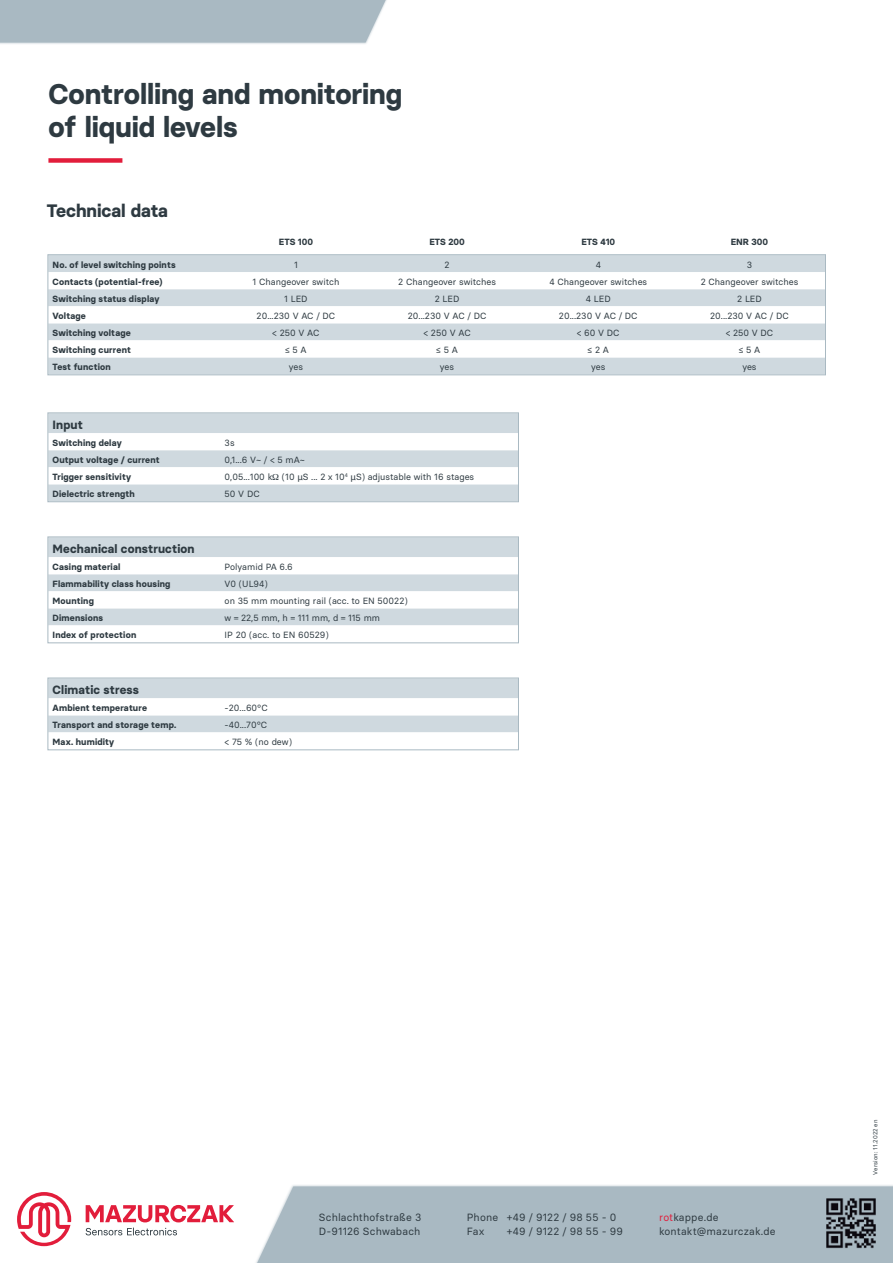
<style>
.page{position:relative;width:893px;height:1263px;background:#fff}
.page>*{position:absolute;margin:0;border:0;box-sizing:border-box;transform-origin:0 0}
.t1{font:700 28.5px/33px "Basier Square";color:#2e3a41}
.t2{font:700 18px "Basier Square";color:#2e3a41}
.t3{font:700 12px "Basier Square";letter-spacing:.015em;color:#2e3a41}
.t4{font:10.5px/13.5px "Basier Square";letter-spacing:.015em;color:#2e3a41}
.t5{font:9px "Basier Square";color:#2e3a41}
.t6{font:700 9px "Basier Square";letter-spacing:.02em;color:#2e3a41}
.t7{font:6px "Basier Square";letter-spacing:.02em;color:#2e3a41}
.s1{font-family:"Helvetica"}
.s2{color:#e21d3b}
</style>
<div class="page">
<div style="left:242px;top:1184px;width:651px;height:79px;background:#a9b9c2;opacity:.7"></div>
<div style="left:244px;top:1186px;width:649px;height:77px;background:#a9b9c2"></div>
<img style="left:825px;top:1197px;width:52px;height:52px">
<div style="left:0;top:0;width:413px;height:45px;background:#a9b9c2;opacity:.7"></div>
<svg style="left:0;top:0;width:411px;height:43px;background:#b0bfc7"></svg>
<svg style="left:17px;top:1192px;width:54px;height:54px"></svg>
<svg style="left:86px;top:1205px;width:148px;height:30px"></svg>
<div style="left:48px;top:158px;width:74px;height:5px;background:#e21d3b"></div>
<div style="left:50px;top:256px;width:774px;height:117px;background:#cfd9df"></div>
<svg style="left:50px;top:272px;width:774px;height:85px"></svg>
<div style="left:48px;top:254px;width:778px;height:121px;border:1px solid #a9b9c2"></div>
<div style="left:48px;top:412px;width:471px;height:90px;border:1px solid #a9b9c2"></div>
<svg style="left:50px;top:538px;width:467px;height:87px"></svg>
<div style="left:48px;top:536px;width:471px;height:107px;border:1px solid #a9b9c2"></div>
<svg style="left:50px;top:680px;width:467px;height:52px"></svg>
<div style="left:48px;top:678px;width:471px;height:72px;border:1px solid #a9b9c2"></div>
<svg style="left:48px;top:413px;width:470px;height:88px"></svg>
<h1 class="t1" style="left:48px;top:80px;width:355px">Controlling and monitoring of liquid levels</h1>
<h2 class="t2" style="left:47px;top:203px;width:123px">Technical data</h2>
<p class="t6" style="left:279px;top:238px;width:36px">ETS 100</p>
<p class="t6" style="left:429px;top:238px;width:37px">ETS 200</p>
<p class="t6" style="left:581px;top:238px;width:35px">ETS 410</p>
<p class="t6" style="left:731px;top:238px;width:39px">ENR 300</p>
<p class="t6" style="left:53px;top:261px;width:125px">No. of level switching points</p>
<p class="t5" style="left:294px;top:261px;width:5px">1</p>
<p class="t5" style="left:445px;top:261px;width:7px">2</p>
<p class="t5" style="left:596px;top:261px;width:7px">4</p>
<p class="t5" style="left:747px;top:261px;width:7px">3</p>
<p class="t6" style="left:53px;top:278px;width:112px">Contacts (potential-free)</p>
<p class="t5" style="left:253px;top:278px;width:88px">1 Changeover switch</p>
<p class="t5" style="left:398px;top:278px;width:99px">2 Changeover switches</p>
<p class="t5" style="left:549px;top:278px;width:99px">4 Changeover switches</p>
<p class="t5" style="left:701px;top:278px;width:99px">2 Changeover switches</p>
<p class="t6" style="left:53px;top:295px;width:109px">Switching status display</p>
<p class="t5" style="left:284px;top:295px;width:25px">1 LED</p>
<p class="t5" style="left:435px;top:295px;width:26px">2 LED</p>
<p class="t5" style="left:586px;top:295px;width:26px">4 LED</p>
<p class="t5" style="left:737px;top:295px;width:26px">2 LED</p>
<p class="t6" style="left:52px;top:312px;width:35px">Voltage</p>
<p class="t5" style="left:257px;top:312px;width:80px">20...230 V AC / DC</p>
<p class="t5" style="left:408px;top:312px;width:80px">20...230 V AC / DC</p>
<p class="t5" style="left:559px;top:312px;width:80px">20...230 V AC / DC</p>
<p class="t5" style="left:710px;top:312px;width:80px">20...230 V AC / DC</p>
<p class="t6" style="left:52px;top:329px;width:80px">Switching voltage</p>
<p class="t5" style="left:272px;top:329px;width:49px">&lt; 250 V AC</p>
<p class="t5" style="left:423px;top:329px;width:49px">&lt; 250 V AC</p>
<p class="t5" style="left:577px;top:329px;width:44px">&lt; 60 V DC</p>
<p class="t5" style="left:726px;top:329px;width:49px">&lt; 250 V DC</p>
<p class="t6" style="left:52px;top:346px;width:80px">Switching current</p>
<p class="t5" style="left:285px;top:346px;width:23px">≤ 5 A</p>
<p class="t5" style="left:436px;top:346px;width:23px">≤ 5 A</p>
<p class="t5" style="left:588px;top:346px;width:23px">≤ 2 A</p>
<p class="t5" style="left:739px;top:346px;width:23px">≤ 5 A</p>
<p class="t6" style="left:52px;top:363px;width:60px">Test function</p>
<p class="t5" style="left:289px;top:363px;width:16px">yes</p>
<p class="t5" style="left:440px;top:363px;width:16px">yes</p>
<p class="t5" style="left:591px;top:363px;width:16px">yes</p>
<p class="t5" style="left:742px;top:363px;width:16px">yes</p>
<h3 class="t3" style="left:53px;top:420px;width:32px">Input</h3>
<p class="t6" style="left:53px;top:439px;width:71px">Switching delay</p>
<p class="t5" style="left:225px;top:439px;width:12px">3s</p>
<p class="t6" style="left:53px;top:456px;width:109px">Output voltage / current</p>
<p class="t5" style="left:225px;top:456px;width:82px">0,1...6 V~ / &lt; 5 mA~</p>
<p class="t6" style="left:53px;top:473px;width:80px">Trigger sensitivity</p>
<p class="t5" style="left:225px;top:473px;width:251px">0,05...100 k (10 <span class="s1">μ</span>S ... 2 x 10<sup>4</sup> <span class="s1">μ</span>S) adjustable with 16 stages</p>
<p class="t6" style="left:53px;top:490px;width:84px">Dielectric strength</p>
<p class="t5" style="left:225px;top:490px;width:37px">50 V DC</p>
<h3 class="t3" style="left:53px;top:544px;width:143px">Mechanical construction</h3>
<p class="t6" style="left:53px;top:563px;width:69px">Casing material</p>
<p class="t5" style="left:225px;top:563px;width:70px">Polyamid PA 6.6</p>
<p class="t6" style="left:53px;top:580px;width:119px">Flammability class housing</p>
<p class="t5" style="left:225px;top:580px;width:45px">V0 (UL94)</p>
<p class="t6" style="left:53px;top:597px;width:43px">Mounting</p>
<p class="t5" style="left:225px;top:597px;width:185px">on 35 mm mounting rail (acc. to EN 50022)</p>
<p class="t6" style="left:53px;top:614px;width:52px">Dimensions</p>
<p class="t5" style="left:225px;top:614px;width:157px">w = 22,5 mm, h = 111 mm, d = 115 mm</p>
<p class="t6" style="left:53px;top:631px;width:85px">Index of protection</p>
<p class="t5" style="left:225px;top:631px;width:106px">IP 20 (acc. to EN 60529)</p>
<h3 class="t3" style="left:53px;top:685px;width:88px">Climatic stress</h3>
<p class="t6" style="left:53px;top:704px;width:96px">Ambient temperature</p>
<p class="t5" style="left:225px;top:704px;width:45px">-20...60°C</p>
<p class="t6" style="left:53px;top:721px;width:125px">Transport and storage temp.</p>
<p class="t5" style="left:225px;top:721px;width:44px">-40...70°C</p>
<p class="t6" style="left:53px;top:738px;width:63px">Max. humidity</p>
<p class="t5" style="left:225px;top:738px;width:69px">&lt; 75 % (no dew)</p>
<p class="t4" style="left:319px;top:1212px;width:104px">Schlachthofstraße 3<br>D-91126 Schwabach</p>
<p class="t4" style="left:467px;top:1212px;width:151px">Phone +49 / 9122 / 98 55 - 0<br>Fax</p>
<p class="t4" style="left:507px;top:1225px;width:117px">+49 / 9122 / 98 55 - 99</p>
<p class="t4" style="left:659px;top:1212px;width:118px"><span class="s2">rot</span>kappe.de kontakt@mazurczak.de</p>
<p class="t7" style="left:873px;top:1175px;width:57px;rotate:-90deg">Version: 11.2022 en</p>
</div>
